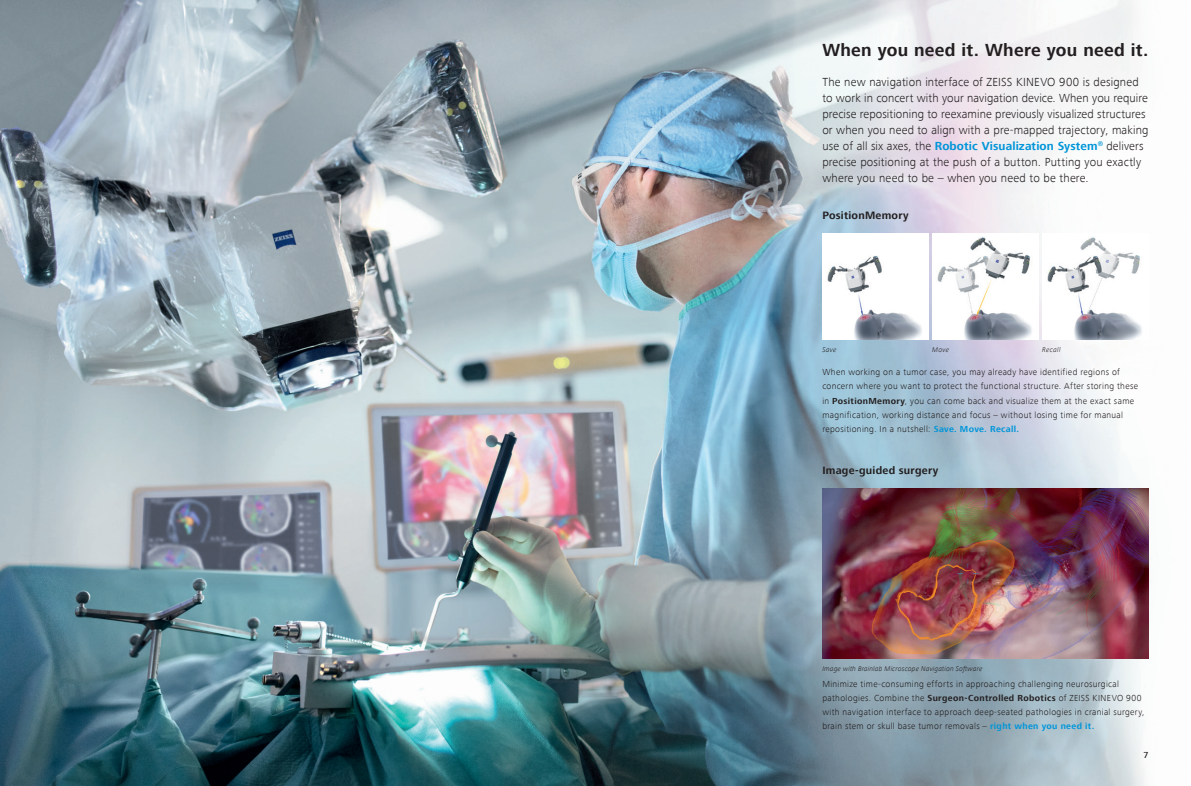
<style>
.page{position:relative;width:1191px;height:786px;background:#fff}
.page>*{position:absolute;margin:0;border:0;box-sizing:border-box;transform-origin:0 0}
.t1{font:700 18px "ZEISS Frutiger Next W1 G";letter-spacing:.015em;color:#231f20}
.t2{font:300 12px/16px "ZEISS Frutiger Next W1 G";letter-spacing:.01em;color:#231f20}
.t3{font:700 11px "ZEISS Frutiger Next W1 G";letter-spacing:.02em;color:#231f20}
.t4{font:300 9px/14.1px "ZEISS Frutiger Next W1 G";letter-spacing:.04em;color:#231f20}
.t5{font:500 9px "ZEISS Frutiger Next W1 G";color:#231f20}
.t6{font:italic 300 7px "ZEISS Frutiger Next W1 G";letter-spacing:.02em;color:#231f20}
.s1{font-weight:700;color:#0095d9}
.s2{font-weight:700}
</style>
<div class="page">
<img style="left:0;top:0;width:1149px;height:785px">
<img style="left:822px;top:488px;width:326px;height:170px">
<div style="left:932px;top:233px;width:106px;height:106px;background:#fff"></div>
<img style="left:937px;top:237px;width:95px;height:102px">
<div style="left:1042px;top:233px;width:106px;height:106px;background:#fff"></div>
<img style="left:1047px;top:237px;width:95px;height:102px">
<div style="left:822px;top:233px;width:106px;height:106px;background:#fff"></div>
<img style="left:827px;top:256px;width:95px;height:83px">
<h1 class="t1" style="left:822px;top:39px;width:327px">When you need it. Where you need it.</h1>
<p class="t2" style="left:822px;top:74px;width:328px">The new navigation interface of ZEISS KINEVO 900 is designed to work in concert with your navigation device. When you require precise repositioning to reexamine previously visualized structures or when you need to align with a pre-mapped trajectory, making use of all six axes, the <span class="s1">Robotic Visualization System</span><sup>®</sup> delivers precise positioning at the push of a button. Putting you exactly where you need to be – when you need to be there.</p>
<p class="t3" style="left:822px;top:209px;width:88px">PositionMemory</p>
<p class="t6" style="left:822px;top:345px;width:16px">Save</p>
<p class="t6" style="left:932px;top:345px;width:19px">Move</p>
<p class="t6" style="left:1042px;top:345px;width:20px">Recall</p>
<p class="t4" style="left:822px;top:365px;width:317px">When working on a tumor case, you may already have identified regions of concern where you want to protect the functional structure. After storing these in <span class="s2">PositionMemory</span>, you can come back and visualize them at the exact same magnification, working distance and focus – without losing time for manual repositioning. In a nutshell: <span class="s1">Save. Move. Recall.</span></p>
<p class="t3" style="left:822px;top:464px;width:117px">Image-guided surgery</p>
<p class="t6" style="left:822px;top:664px;width:161px">Image with Brainlab Microscope Navigation Software</p>
<p class="t4" style="left:822px;top:676px;width:324px">Minimize time-consuming efforts in approaching challenging neurosurgical pathologies. Combine the <span class="s2">Surgeon-Controlled Robotics</span> of ZEISS KINEVO 900 with navigation interface to approach deep-seated pathologies in cranial surgery, brain stem or skull base tumor removals – <span class="s1">right when you need it.</span></p>
<p class="t5" style="left:1143px;top:749px;width:7px">7</p>
</div>
